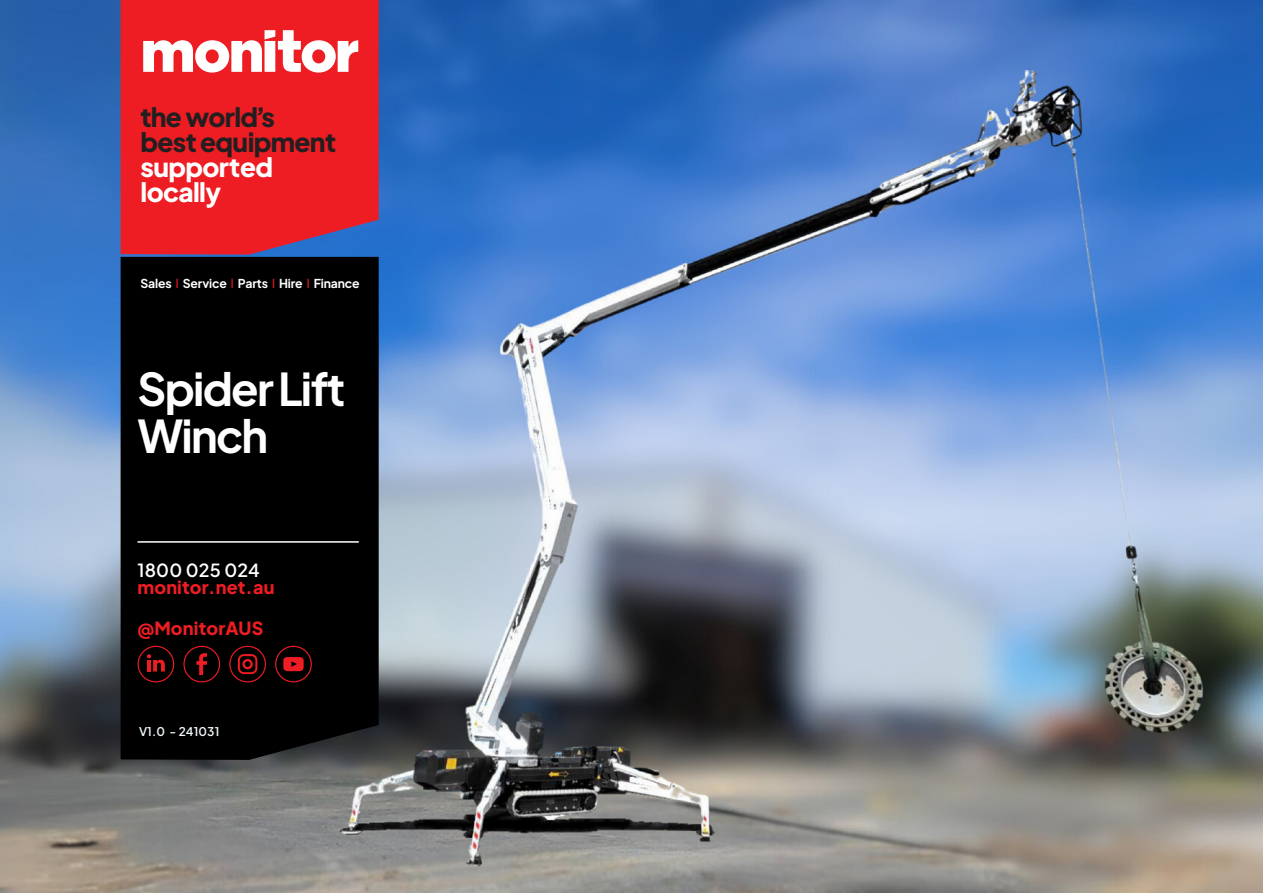
<style>
.page{position:relative;width:1263px;height:893px;background:#fff}
.page>*{position:absolute;margin:0;border:0;box-sizing:border-box;transform-origin:0 0}
.t1{font:45px/46.5px "Plus Jakarta Sans";letter-spacing:-.04em;color:#fff}
.t2{font:800 26.25px/25px "Plus Jakarta Sans";letter-spacing:-.025em;color:#231f20}
.t3{font:800 18px "Plus Jakarta Sans";letter-spacing:.01em;color:#ee1d23}
.t4{font:600 18px "Plus Jakarta Sans";letter-spacing:.01em;color:#fff}
.t5{font:12.15px "Plus Jakarta Sans";letter-spacing:-.01em;color:#fff}
.t6{font:600 12px "Plus Jakarta Sans";letter-spacing:.01em;color:#f0f9fb}
.s1{color:#fff}
.s2{font-weight:500;color:#ee1d23}
</style>
<div class="page">
<img style="left:0;top:0;width:1263px;height:893px">
<div style="left:121px;top:257px;width:258px;height:503px;background:#000"></div>
<div style="left:121px;top:0;width:258px;height:255px;background:#ee1d23"></div>
<svg style="left:143px;top:30px;width:215px;height:43px"></svg>
<svg style="left:229px;top:646px;width:37px;height:36px"></svg>
<svg style="left:138px;top:646px;width:36px;height:36px"></svg>
<svg style="left:183px;top:646px;width:37px;height:36px"></svg>
<svg style="left:275px;top:646px;width:37px;height:36px"></svg>
<hr style="left:138px;top:541px;width:221px;height:2px;background:#fff">
<p class="t2" style="left:141px;top:102px;width:197px">the world’s best equipment <span class="s1">supported locally</span></p>
<p class="t5" style="left:141px;top:274px;width:221px">Sales <span class="s2">l</span> Service <span class="s2">l</span> Parts <span class="s2">l</span> Hire <span class="s2">l</span> Finance</p>
<p class="t1" style="left:138px;top:362px;width:209px">Spider Lift<br>Winch</p>
<p class="t4" style="left:138px;top:555px;width:124px">1800 025 024</p>
<p class="t3" style="left:138px;top:570px;width:139px">monitor.net.au</p>
<p class="t3" style="left:138px;top:611px;width:127px">@MonitorAUS</p>
<p class="t6" style="left:139px;top:721px;width:82px">V1.0 - 241031</p>
</div>
